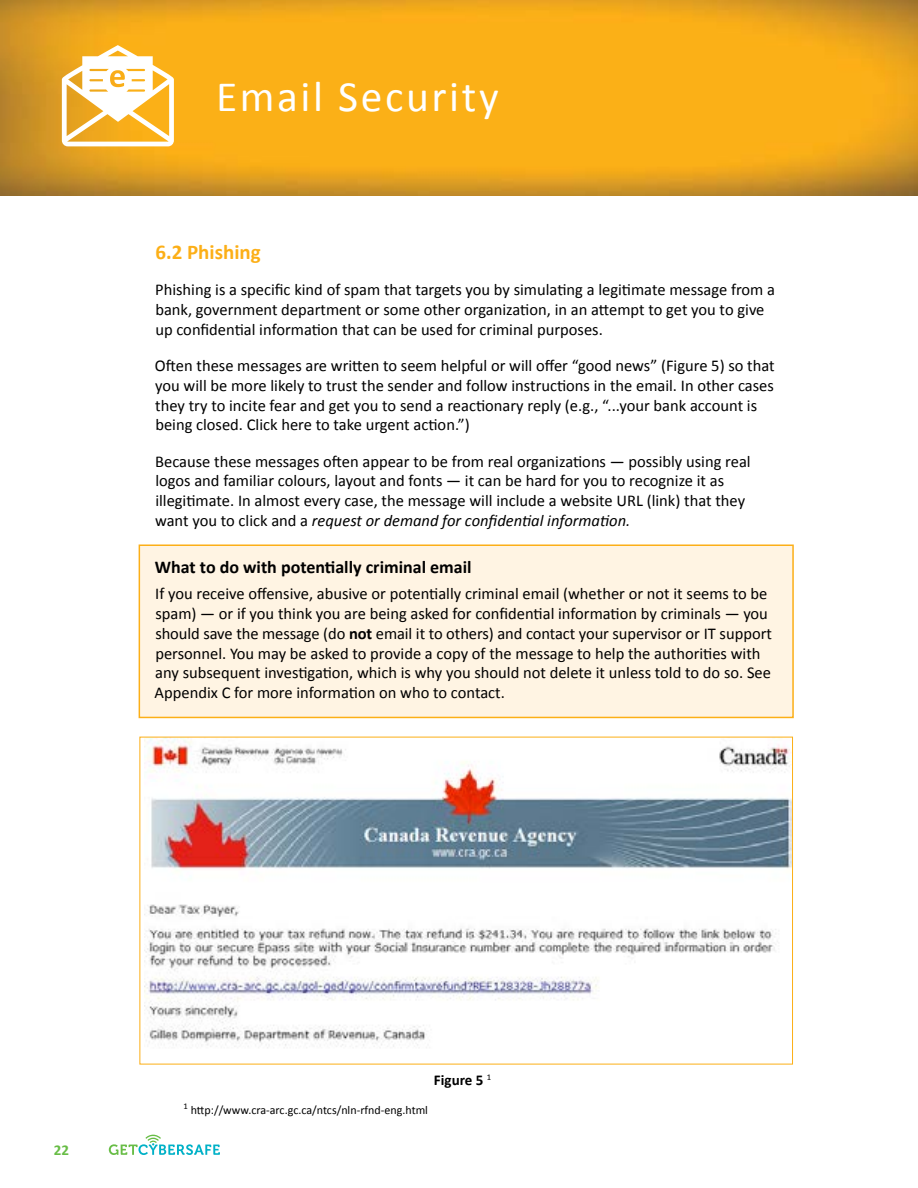
<style>
.page{position:relative;width:918px;height:1188px;background:#fff}
.page>*{position:absolute;margin:0;border:0;box-sizing:border-box;transform-origin:0 0}
.t1{font:43.5px "Calibri";letter-spacing:.06em;color:#fff}
.t2{font:700 21px "Calibri";color:#fcaf17}
.t3{font:700 18px "Calibri";color:#000}
.t4{font:16.5px/19.8px "Calibri";color:#000}
.t5{font:700 15px "Calibri";color:#000}
.t6{font:700 15px "Calibri";color:#68bd46}
.t7{font:12px "Calibri";color:#000}
.s1{font-style:italic}
.s2{font-weight:700}
</style>
<div class="page">
<svg style="left:109px;top:1135px;width:111px;height:20px"></svg>
<div style="left:139px;top:544px;width:655px;height:174px;background:#fff4e3;border:2px solid #fcaf17"></div>
<img style="left:0;top:0;width:918px;height:196px">
<img style="left:145px;top:739px;width:646px;height:309px">
<svg style="left:62px;top:45px;width:112px;height:101px"></svg>
<h1 class="t1" style="left:216px;top:69px;width:284px">Email Security</h1>
<p class="t2" style="left:156px;top:238px;width:107px">6.2 Phishing</p>
<p class="t4" style="left:155px;top:280px;width:621px">Phishing is a specific kind of spam that targets you by simulating a legitimate message from a bank, government department or some other organization, in an attempt to get you to give up confidential information that can be used for criminal purposes.</p>
<p class="t4" style="left:155px;top:356px;width:621px">Often these messages are written to seem helpful or will offer “good news” (Figure 5) so that you will be more likely to trust the sender and follow instructions in the email. In other cases they try to incite fear and get you to send a reactionary reply (e.g., “...your bank account is being closed. Click here to take urgent action.”)</p>
<p class="t4" style="left:155px;top:451px;width:597px">Because these messages often appear to be from real organizations — possibly using real logos and familiar colours, layout and fonts — it can be hard for you to recognize it as illegitimate. In almost every case, the message will include a website URL (link) that they want you to click and a <span class="s1">request or demand for confidential information.</span></p>
<p class="t3" style="left:155px;top:555px;width:318px">What to do with potentially criminal email</p>
<p class="t4" style="left:155px;top:584px;width:619px">If you receive offensive, abusive or potentially criminal email (whether or not it seems to be spam) — or if you think you are being asked for confidential information by criminals — you should save the message (do <span class="s2">not</span> email it to others) and contact your supervisor or IT support personnel. You may be asked to provide a copy of the message to help the authorities with any subsequent investigation, which is why you should not delete it unless told to do so. See Appendix C for more information on who to contact.</p>
<p class="t6" style="left:54px;top:1140px;width:17px">22</p>
<p class="t5" style="left:434px;top:1070px;width:59px">Figure 5 <sup>1</sup></p>
<p class="t7" style="left:184px;top:1102px;width:246px"><sup>1</sup> http://www.cra-arc.gc.ca/ntcs/nln-rfnd-eng.html</p>
</div>
